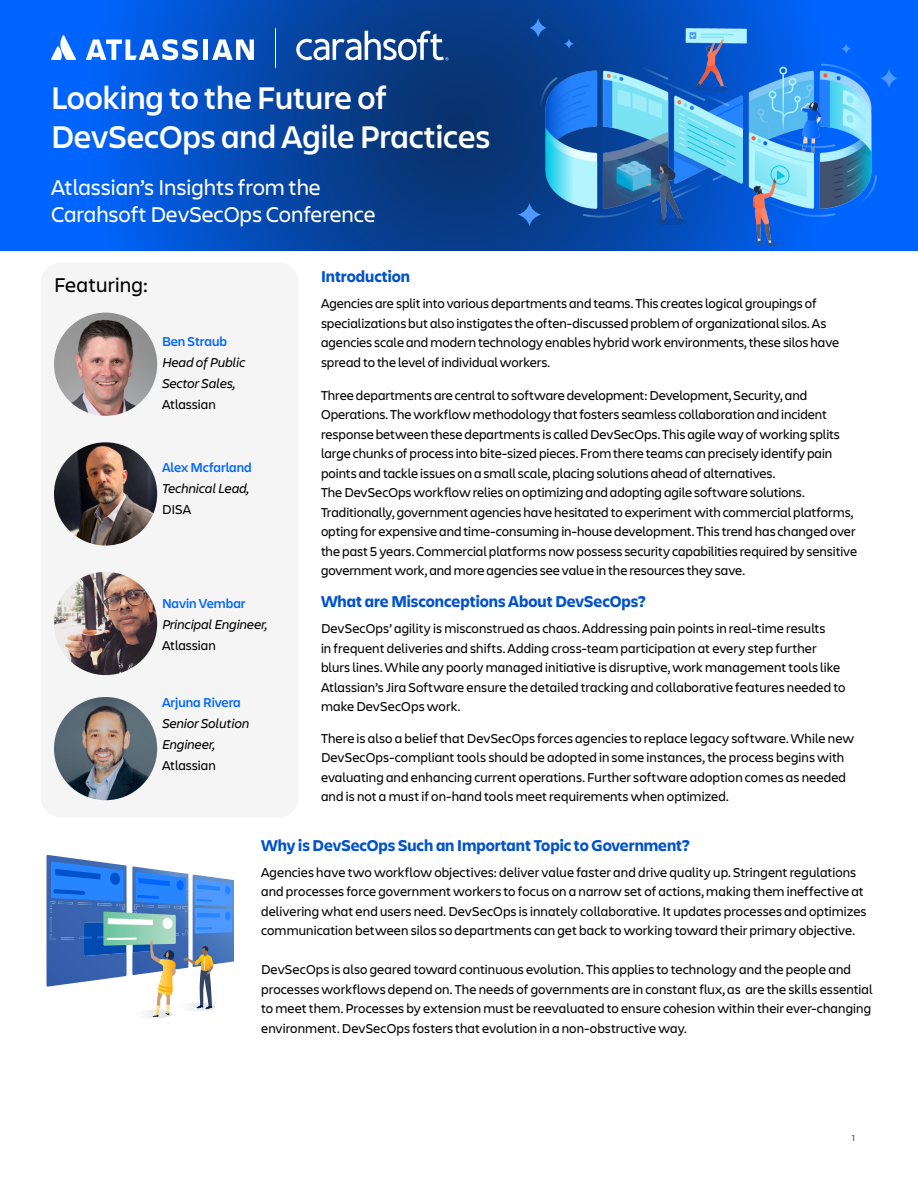
<style>
.page{position:relative;width:918px;height:1188px;background:#fff}
.page>*{position:absolute;margin:0;border:0;box-sizing:border-box;transform-origin:0 0}
.t1{font:600 33px "Charlie Display";color:#fff}
.t2{font:22.5px "Charlie Display";color:#fff}
.t3{font:21px "Charlie Display";letter-spacing:.01em;color:#000}
.Subheading{font:700 16.5px "Charlie Display";color:#0052cc}
.Body_Paragraph{font:13.5px/19.5px "Charlie Display";color:#000}
.t4{font:italic 13.5px/21px "Charlie Display";color:#000}
.t5{font:600 13.5px "Charlie Display";color:#0065ff}
.t6{font:9px "Charlie Display";color:#404040}
</style>
<div class="page">
<svg style="left:0;top:0;width:918px;height:251px;background:#044dbb"></svg>
<img style="left:541px;top:29px;width:338px;height:216px">
<div style="left:41px;top:262px;width:258px;height:555px;background:#f5f5f5;border-radius:20px"></div>
<svg style="left:296px;top:31px;width:152px;height:30px"></svg>
<hr style="left:275px;top:28px;width:1px;height:39px;background:#fff">
<img style="left:51px;top:46px;width:8px;height:14px">
<svg style="left:59px;top:35px;width:17px;height:25px"></svg>
<hr style="left:204px;top:39px;width:4px;height:21px;background:#fff">
<svg style="left:86px;top:39px;width:112px;height:21px"></svg>
<svg style="left:212px;top:39px;width:42px;height:21px"></svg>
<img style="left:54px;top:313px;width:103px;height:103px;border-radius:52px">
<img style="left:54px;top:572px;width:103px;height:103px;border-radius:52px">
<img style="left:54px;top:442px;width:103px;height:104px;border-radius:52px">
<img style="left:54px;top:697px;width:103px;height:103px;border-radius:52px">
<svg style="left:880px;top:68px;width:18px;height:20px"></svg>
<svg style="left:529px;top:18px;width:18px;height:20px"></svg>
<svg style="left:841px;top:44px;width:10px;height:10px"></svg>
<svg style="left:518px;top:203px;width:23px;height:23px"></svg>
<svg style="left:564px;top:39px;width:10px;height:10px"></svg>
<img style="left:145px;top:1017px;width:21px;height:1px">
<svg style="left:46px;top:855px;width:188px;height:162px"></svg>
<p class="t1" style="left:51px;top:74px;width:337px">Looking to the Future of</p>
<p class="t1" style="left:51px;top:114px;width:441px">DevSecOps and Agile Practices</p>
<p class="t2" style="left:51px;top:172px;width:271px">Atlassian’s Insights from the</p>
<p class="t2" style="left:51px;top:199px;width:326px">Carahsoft DevSecOps Conference</p>
<p class="t3" style="left:54px;top:270px;width:96px">Featuring:</p>
<p class="t5" style="left:162px;top:332px;width:67px">Ben Straub</p>
<p class="t4" style="left:162px;top:351px;width:85px">Head of Public<br>Sector Sales,</p>
<p class="Body_Paragraph" style="left:162px;top:394px;width:55px">Atlassian</p>
<p class="t5" style="left:162px;top:458px;width:91px">Alex Mcfarland</p>
<p class="t4" style="left:162px;top:477px;width:89px">Technical Lead,</p>
<p class="Body_Paragraph" style="left:162px;top:499px;width:31px">DISA</p>
<p class="t5" style="left:162px;top:594px;width:85px">Navin Vembar</p>
<p class="t4" style="left:162px;top:613px;width:107px">Principal Engineer,</p>
<p class="Body_Paragraph" style="left:162px;top:635px;width:55px">Atlassian</p>
<p class="t5" style="left:162px;top:692px;width:80px">Arjuna Rivera</p>
<p class="t4" style="left:162px;top:712px;width:89px">Senior Solution<br>Engineer,</p>
<p class="Body_Paragraph" style="left:162px;top:755px;width:55px">Atlassian</p>
<p class="Subheading" style="left:321px;top:265px;width:91px">Introduction</p>
<p class="Body_Paragraph" style="left:321px;top:293px;width:520px">Agencies are split into various departments and teams. This creates logical groupings of specializations but also instigates the often-discussed problem of organizational silos. As agencies scale and modern technology enables hybrid work environments, these silos have spread to the level of individual workers.</p>
<p class="Body_Paragraph" style="left:321px;top:385px;width:520px">Three departments are central to software development: Development, Security, and Operations. The workflow methodology that fosters seamless collaboration and incident response between these departments is called DevSecOps. This agile way of working splits large chunks of process into bite-sized pieces. From there teams can precisely identify pain points and tackle issues on a small scale, placing solutions ahead of alternatives.</p>
<p class="Body_Paragraph" style="left:321px;top:482px;width:538px">The DevSecOps workflow relies on optimizing and adopting agile software solutions.<br>Traditionally, government agencies have hesitated to experiment with commercial platforms, opting for expensive and time-consuming in-house development. This trend has changed over the past 5 years. Commercial platforms now possess security capabilities required by sensitive government work, and more agencies see value in the resources they save.</p>
<p class="Subheading" style="left:321px;top:590px;width:326px">What are Misconceptions About DevSecOps?</p>
<p class="Body_Paragraph" style="left:321px;top:618px;width:526px">DevSecOps’ agility is misconstrued as chaos. Addressing pain points in real-time results<br>in frequent deliveries and shifts. Adding cross-team participation at every step further blurs lines. While any poorly managed initiative is disruptive, work management tools like Atlassian’s Jira Software ensure the detailed tracking and collaborative features needed to make DevSecOps work.</p>
<p class="Body_Paragraph" style="left:321px;top:728px;width:535px">There is also a belief that DevSecOps forces agencies to replace legacy software. While new DevSecOps-compliant tools should be adopted in some instances, the process begins with evaluating and enhancing current operations. Further software adoption comes as needed and is not a must if on-hand tools meet requirements when optimized.</p>
<p class="Subheading" style="left:261px;top:833px;width:430px">Why is DevSecOps Such an Important Topic to Government?</p>
<p class="Body_Paragraph" style="left:261px;top:862px;width:607px">Agencies have two workflow objectives: deliver value faster and drive quality up. Stringent regulations and processes force government workers to focus on a narrow set of actions, making them ineffective at delivering what end users need. DevSecOps is innately collaborative. It updates processes and optimizes communication between silos so departments can get back to working toward their primary objective.</p>
<p class="Body_Paragraph" style="left:261px;top:959px;width:613px">DevSecOps is also geared toward continuous evolution. This applies to technology and the people and processes workflows depend on. The needs of governments are in constant flux, as are the skills essential to meet them. Processes by extension must be reevaluated to ensure cohesion within their ever-changing environment. DevSecOps fosters that evolution in a non-obstructive way.</p>
<p class="t6" style="left:852px;top:1132px;width:5px">1</p>
</div>
